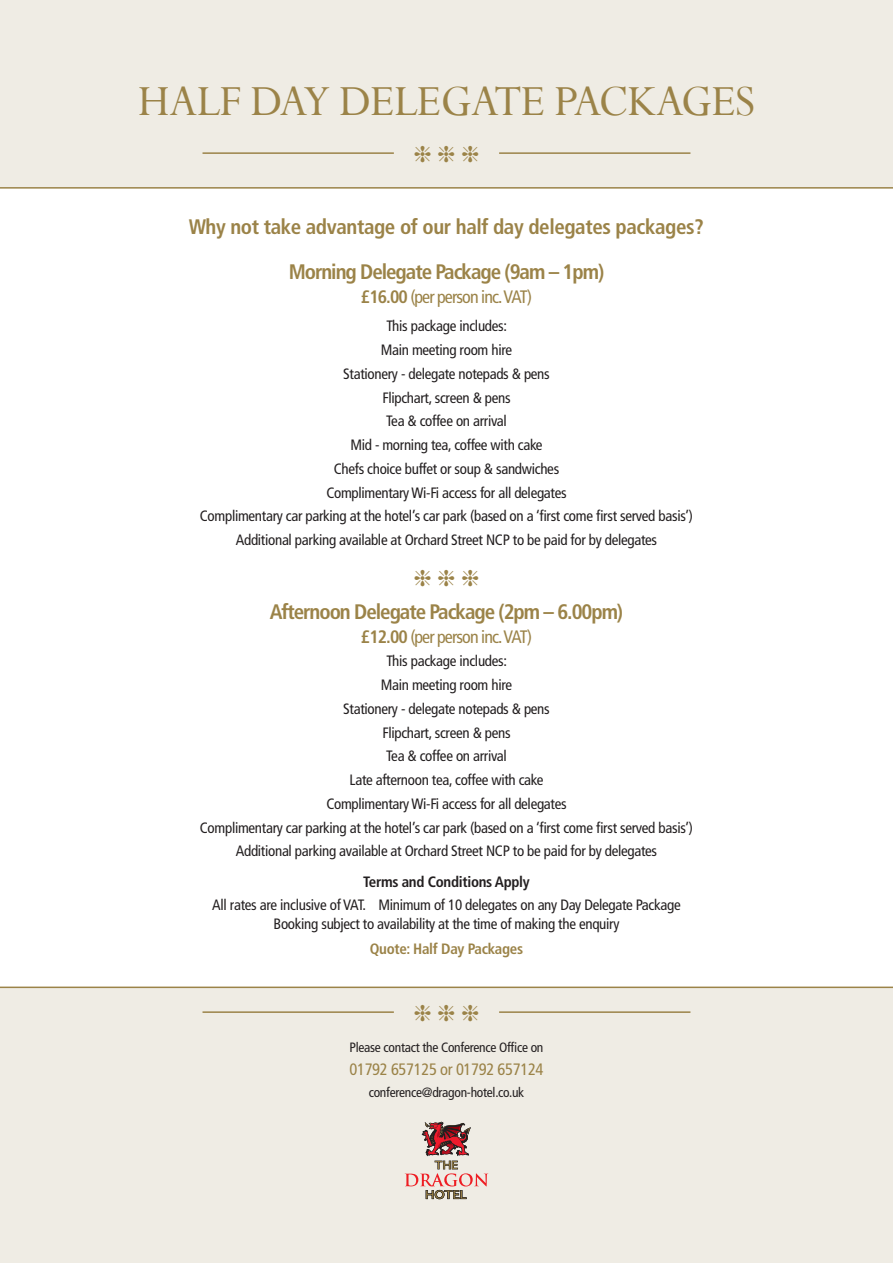
<style>
.page{position:relative;width:893px;height:1263px;background:#efece4}
.page>*{position:absolute;margin:0;border:0;box-sizing:border-box;transform-origin:0 0}
.Page_Title{font:48px "Perpetua";letter-spacing:-.02em;color:#9b8348}
.Menu_list{font:700 condensed 21px "Frutiger";letter-spacing:-.05em;color:#9b8348}
.Menu_list-2{font:700 condensed 21px "Frutiger";letter-spacing:-.02em;color:#9b8348}
.Menu_list-3{font:condensed 18px "Frutiger";letter-spacing:-.05em;color:#9b8348}
.t1{font:condensed 16.5px "Frutiger";letter-spacing:-.02em;color:#9b8348}
.Menu_list-4{font:condensed 15px/19.5px "Frutiger";letter-spacing:-.02em;color:#231f20;text-align:center}
.Menu_list-5{font:700 condensed 15px "Frutiger";letter-spacing:-.02em;color:#231f20}
.Menu_list-6{font:700 condensed 15px "Frutiger";letter-spacing:-.02em;color:#9b8348}
.t2{font:condensed 13.5px "Frutiger";letter-spacing:-.02em;color:#231f20}
.s1{font-weight:700}
</style>
<div class="page">
<div style="left:0;top:188px;width:893px;height:799px;background:#fff"></div>
<svg style="left:405px;top:1121px;width:83px;height:79px"></svg>
<hr style="left:0;top:187px;width:893px;height:2px;background:#9b8348">
<hr style="left:0;top:986px;width:893px;height:2px;background:#9b8348">
<hr style="left:203px;top:152px;width:191px;height:2px;background:#9b8348">
<hr style="left:499px;top:152px;width:191px;height:2px;background:#9b8348">
<hr style="left:202px;top:1011px;width:192px;height:2px;background:#9b8348">
<hr style="left:499px;top:1011px;width:191px;height:2px;background:#9b8348">
<p class="Page_Title" style="left:138px;top:71px;width:618px">HALF DAY DELEGATE PACKAGES</p>
<p class="Menu_list-2" style="left:189px;top:214px;width:517px">Why not take advantage of our half day delegates packages?</p>
<p class="Menu_list" style="left:289px;top:260px;width:317px">Morning Delegate Package (9am – 1pm)</p>
<p class="Menu_list-3" style="left:361px;top:287px;width:173px"><span class="s1">£16.00</span> (per person inc.VAT)</p>
<p class="Menu_list-4" style="left:386px;top:317px;width:122px">This package includes:</p>
<p class="Menu_list-4" style="left:381px;top:340px;width:133px">Main meeting room hire</p>
<p class="Menu_list-4" style="left:343px;top:364px;width:208px">Stationery - delegate notepads &amp; pens</p>
<p class="Menu_list-4" style="left:382px;top:388px;width:130px">Flipchart, screen &amp; pens</p>
<p class="Menu_list-4" style="left:386px;top:412px;width:122px">Tea &amp; coffee on arrival</p>
<p class="Menu_list-4" style="left:350px;top:435px;width:194px">Mid - morning tea, coffee with cake</p>
<p class="Menu_list-4" style="left:334px;top:459px;width:227px">Chefs choice buffet or soup &amp; sandwiches</p>
<p class="Menu_list-4" style="left:326px;top:483px;width:242px">Complimentary Wi-Fi access for all delegates</p>
<p class="Menu_list-4" style="left:200px;top:507px;width:495px">Complimentary car parking at the hotel’s car park (based on a ‘first come first served basis’)</p>
<p class="Menu_list-4" style="left:236px;top:530px;width:423px">Additional parking available at Orchard Street NCP to be paid for by delegates</p>
<p class="Menu_list" style="left:270px;top:599px;width:355px">Afternoon Delegate Package (2pm – 6.00pm)</p>
<p class="Menu_list-3" style="left:361px;top:626px;width:173px"><span class="s1">£12.00</span> (per person inc.VAT)</p>
<p class="Menu_list-4" style="left:386px;top:651px;width:122px">This package includes:</p>
<p class="Menu_list-4" style="left:381px;top:675px;width:133px">Main meeting room hire</p>
<p class="Menu_list-4" style="left:343px;top:699px;width:208px">Stationery - delegate notepads &amp; pens</p>
<p class="Menu_list-4" style="left:382px;top:723px;width:130px">Flipchart, screen &amp; pens</p>
<p class="Menu_list-4" style="left:386px;top:746px;width:122px">Tea &amp; coffee on arrival</p>
<p class="Menu_list-4" style="left:350px;top:770px;width:195px">Late afternoon tea, coffee with cake</p>
<p class="Menu_list-4" style="left:326px;top:794px;width:242px">Complimentary Wi-Fi access for all delegates</p>
<p class="Menu_list-4" style="left:200px;top:818px;width:495px">Complimentary car parking at the hotel’s car park (based on a ‘first come first served basis’)</p>
<p class="Menu_list-4" style="left:236px;top:841px;width:423px">Additional parking available at Orchard Street NCP to be paid for by delegates</p>
<p class="Menu_list-5" style="left:363px;top:873px;width:168px">Terms and Conditions Apply</p>
<p class="Menu_list-4" style="left:212px;top:895px;width:470px">All rates are inclusive of VAT. Minimum of 10 delegates on any Day Delegate Package<br>Booking subject to availability at the time of making the enquiry</p>
<p class="Menu_list-6" style="left:370px;top:940px;width:155px">Quote: Half Day Packages</p>
<p class="t2" style="left:349px;top:1040px;width:195px">Please contact the Conference Office on</p>
<p class="t1" style="left:349px;top:1059px;width:196px">01792 657125 or 01792 657124</p>
<p class="t2" style="left:369px;top:1085px;width:157px">conference@dragon-hotel.co.uk</p>
</div>
